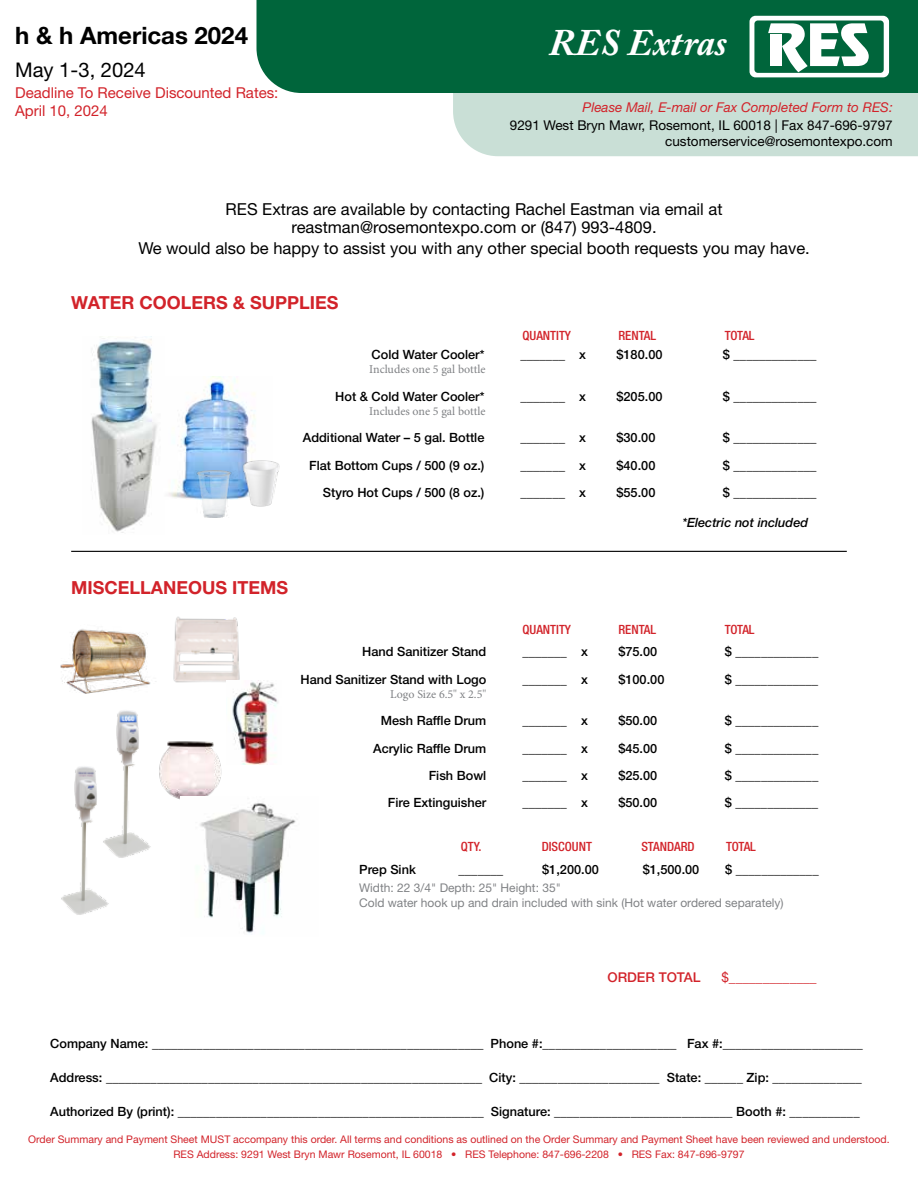
<style>
.page{position:relative;width:918px;height:1188px;background:#fff}
.page>*{position:absolute;margin:0;border:0;box-sizing:border-box;transform-origin:0 0}
.t1{font:italic 700 37.35px "Adobe Caslon Pro";color:#fff}
.t2{font:700 24px "Helvetica Neue LT Std";color:#000}
.t3{font:20.25px "Helvetica Neue LT Std";color:#000}
.t4{font:700 18px "Helvetica Neue LT Std";color:#d2232a}
.t5{font:16.5px/18.3px "Helvetica Neue LT Std";color:#000;text-align:center}
.t6{font:15px/18px "Helvetica Neue LT Std";color:#d2232a}
.t7{font:13.5px/15.6px "Helvetica Neue LT Std";color:#000;text-align:right}
.t8{font:italic 13.5px "Helvetica Neue LT Std";color:#d2232a}
.t9{font:500 13.5px "Helvetica Neue LT Std";color:#d2232a}
.t10{font:500 12.75px "Helvetica Neue LT Std";color:#000}
.t11{font:500 condensed 12.75px "Helvetica Neue LT Pro";color:#d2232a}
.t12{font:italic 500 12.75px "Helvetica Neue LT Std";color:#000}
.t13{font:12px/15.3px "Helvetica Neue LT Std";color:#808285}
.t14{font:12px "Minion Pro";color:#808285}
.t15{font:10.5px/15.3px "Helvetica Neue LT Std";color:#d2232a;text-align:center}
.s1{font-weight:400}
</style>
<div class="page">
<img style="left:91px;top:336px;width:66px;height:197px">
<img style="left:168px;top:377px;width:87px;height:122px">
<img style="left:238px;top:459px;width:42px;height:47px">
<img style="left:191px;top:471px;width:47px;height:46px">
<img style="left:60px;top:629px;width:96px;height:64px">
<img style="left:159px;top:741px;width:63px;height:59px">
<img style="left:173px;top:616px;width:67px;height:67px">
<hr style="left:71px;top:551px;width:776px;height:1px;background:#000">
<img style="left:61px;top:766px;width:48px;height:149px">
<img style="left:102px;top:710px;width:49px;height:149px">
<img style="left:226px;top:681px;width:52px;height:84px">
<img style="left:180px;top:796px;width:116px;height:138px">
<div style="left:256px;top:0;width:662px;height:93px;background:#00653b"></div>
<svg style="left:453px;top:16px;width:465px;height:140px;background:#6ca68e"></svg>
<div style="left:770px;top:34px;width:12px;height:32px;background:#fff"></div>
<h2 class="t2" style="left:15px;top:21px;width:234px">h &amp; h Americas 2024</h2>
<h3 class="t3" style="left:15px;top:58px;width:132px">May 1-3, 2024</h3>
<p class="t6" style="left:15px;top:84px;width:265px">Deadline To Receive Discounted Rates:<br>April 10, 2024</p>
<h1 class="t1" style="left:550px;top:20px;width:179px">RES Extras</h1>
<p class="t8" style="left:583px;top:99px;width:312px">Please Mail, E-mail or Fax Completed Form to RES:</p>
<p class="t7" style="left:510px;top:118px;width:384px">9291 West Bryn Mawr, Rosemont, IL 60018 | Fax 847-696-9797 customerservice@rosemontexpo.com</p>
<p class="t5" style="left:226px;top:199px;width:498px">RES Extras are available by contacting Rachel Eastman via email at reastman@rosemontexpo.com or (847) 993-4809.</p>
<p class="t5" style="left:138px;top:239px;width:673px">We would also be happy to assist you with any other special booth requests you may have.</p>
<h3 class="t4" style="left:71px;top:291px;width:269px">WATER COOLERS &amp; SUPPLIES</h3>
<p class="t11" style="left:522px;top:327px;width:50px">QUANTITY</p>
<p class="t11" style="left:618px;top:327px;width:39px">RENTAL</p>
<p class="t11" style="left:725px;top:327px;width:31px">TOTAL</p>
<p class="t10" style="left:372px;top:347px;width:114px">Cold Water Cooler*</p>
<p class="t10" style="left:520px;top:347px;width:67px">_______ x</p>
<p class="t10" style="left:616px;top:347px;width:48px">$180.00</p>
<p class="t10" style="left:723px;top:347px;width:95px">$ _____________</p>
<p class="t14" style="left:369px;top:361px;width:118px">Includes one 5 gal bottle</p>
<p class="t10" style="left:335px;top:389px;width:151px">Hot &amp; Cold Water Cooler*</p>
<p class="t10" style="left:520px;top:389px;width:67px">_______ x</p>
<p class="t10" style="left:616px;top:389px;width:48px">$205.00</p>
<p class="t10" style="left:723px;top:389px;width:95px">$ _____________</p>
<p class="t14" style="left:369px;top:403px;width:118px">Includes one 5 gal bottle</p>
<p class="t10" style="left:303px;top:430px;width:183px">Additional Water – 5 gal. Bottle</p>
<p class="t10" style="left:520px;top:430px;width:67px">_______ x</p>
<p class="t10" style="left:616px;top:430px;width:40px">$30.00</p>
<p class="t10" style="left:723px;top:430px;width:95px">$ _____________</p>
<p class="t10" style="left:309px;top:458px;width:177px">Flat Bottom Cups / 500 (9 oz.)</p>
<p class="t10" style="left:520px;top:458px;width:67px">_______ x</p>
<p class="t10" style="left:616px;top:458px;width:40px">$40.00</p>
<p class="t10" style="left:723px;top:458px;width:95px">$ _____________</p>
<p class="t10" style="left:323px;top:485px;width:163px">Styro Hot Cups / 500 (8 oz.)</p>
<p class="t10" style="left:520px;top:485px;width:67px">_______ x</p>
<p class="t10" style="left:616px;top:485px;width:40px">$55.00</p>
<p class="t10" style="left:723px;top:485px;width:95px">$ _____________</p>
<p class="t12" style="left:682px;top:515px;width:128px">*Electric not included</p>
<h3 class="t4" style="left:71px;top:576px;width:219px">MISCELLANEOUS ITEMS</h3>
<p class="t11" style="left:522px;top:622px;width:50px">QUANTITY</p>
<p class="t11" style="left:618px;top:622px;width:39px">RENTAL</p>
<p class="t11" style="left:725px;top:622px;width:31px">TOTAL</p>
<p class="t10" style="left:362px;top:644px;width:126px">Hand Sanitizer Stand</p>
<p class="t10" style="left:522px;top:644px;width:67px">_______ x</p>
<p class="t10" style="left:618px;top:644px;width:40px">$75.00</p>
<p class="t10" style="left:725px;top:644px;width:95px">$ _____________</p>
<p class="t10" style="left:301px;top:672px;width:187px">Hand Sanitizer Stand with Logo</p>
<p class="t10" style="left:522px;top:672px;width:67px">_______ x</p>
<p class="t10" style="left:618px;top:672px;width:48px">$100.00</p>
<p class="t10" style="left:725px;top:672px;width:95px">$ _____________</p>
<p class="t14" style="left:390px;top:686px;width:97px">Logo Size 6.5" x 2.5"</p>
<p class="t10" style="left:381px;top:713px;width:107px">Mesh Raffle Drum</p>
<p class="t10" style="left:522px;top:713px;width:67px">_______ x</p>
<p class="t10" style="left:618px;top:713px;width:40px">$50.00</p>
<p class="t10" style="left:725px;top:713px;width:95px">$ _____________</p>
<p class="t10" style="left:373px;top:741px;width:115px">Acrylic Raffle Drum</p>
<p class="t10" style="left:522px;top:741px;width:67px">_______ x</p>
<p class="t10" style="left:618px;top:741px;width:40px">$45.00</p>
<p class="t10" style="left:725px;top:741px;width:95px">$ _____________</p>
<p class="t10" style="left:429px;top:768px;width:59px">Fish Bowl</p>
<p class="t10" style="left:522px;top:768px;width:67px">_______ x</p>
<p class="t10" style="left:618px;top:768px;width:40px">$25.00</p>
<p class="t10" style="left:725px;top:768px;width:95px">$ _____________</p>
<p class="t10" style="left:388px;top:795px;width:100px">Fire Extinguisher</p>
<p class="t10" style="left:522px;top:795px;width:67px">_______ x</p>
<p class="t10" style="left:618px;top:795px;width:40px">$50.00</p>
<p class="t10" style="left:725px;top:795px;width:95px">$ _____________</p>
<p class="t11" style="left:461px;top:838px;width:22px">QTY.</p>
<p class="t11" style="left:542px;top:838px;width:52px">DISCOUNT</p>
<p class="t11" style="left:641px;top:838px;width:55px">STANDARD</p>
<p class="t11" style="left:726px;top:838px;width:31px">TOTAL</p>
<p class="t10" style="left:359px;top:862px;width:58px">Prep Sink</p>
<p class="t10" style="left:459px;top:862px;width:46px">_______</p>
<p class="t10" style="left:542px;top:862px;width:58px">$1,200.00</p>
<p class="t10" style="left:643px;top:862px;width:58px">$1,500.00</p>
<p class="t10" style="left:725px;top:862px;width:95px">$ _____________</p>
<p class="t13" style="left:359px;top:880px;width:426px">Width: 22 3/4" Depth: 25" Height: 35"<br>Cold water hook up and drain included with sink (Hot water ordered separately)</p>
<p class="t9" style="left:607px;top:969px;width:95px">ORDER TOTAL</p>
<p class="t9" style="left:721px;top:969px;width:97px"><span class="s1">$</span>_____________</p>
<p class="t10" style="left:50px;top:1036px;width:814px">Company Name: ____________________________________________________ Phone #:_____________________ Fax #:______________________</p>
<p class="t10" style="left:50px;top:1070px;width:813px">Address: ___________________________________________________________ City: ______________________ State: ______ Zip: ______________</p>
<p class="t10" style="left:50px;top:1103px;width:811px">Authorized By (print): ________________________________________________ Signature: ____________________________ Booth #: ___________</p>
<p class="t15" style="left:28px;top:1131px;width:863px">Order Summary and Payment Sheet MUST accompany this order. All terms and conditions as outlined on the Order Summary and Payment Sheet have been reviewed and understood.<br>RES Address: 9291 West Bryn Mawr Rosemont, IL 60018 • RES Telephone: 847-696-2208 • RES Fax: 847-696-9797</p>
</div>
